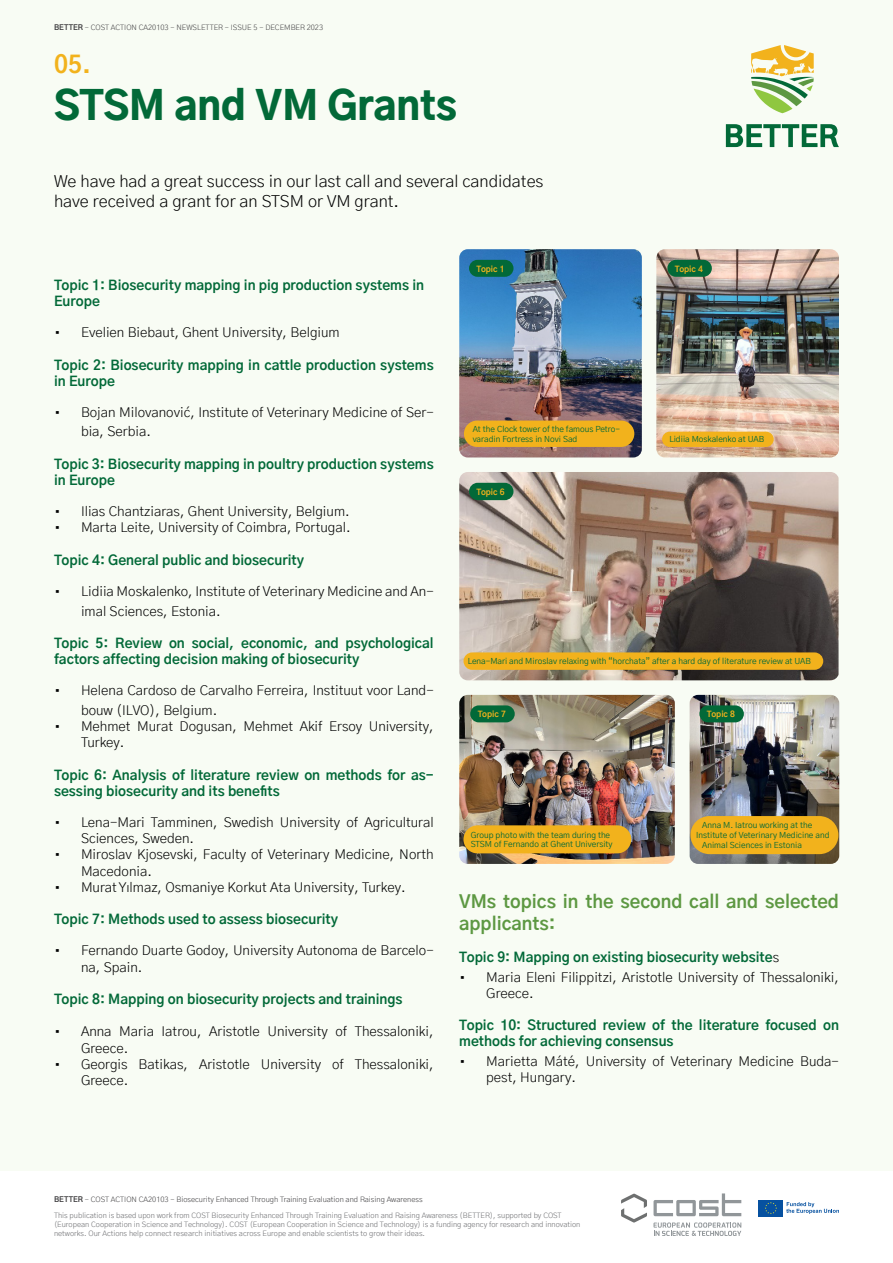
<style>
.page{position:relative;width:893px;height:1263px;background:#fff}
.page>*{position:absolute;margin:0;border:0;box-sizing:border-box;transform-origin:0 0}
.t1{font:900 39px "Gothic A1";color:#026938}
.t2{font:700 24px "Gothic A1";color:#f2b21c}
.t3{font:700 18px/21.6px "Gothic A1";color:#5d9842}
.t4{font:300 16.5px/19.8px "Gothic A1";color:#000}
.t5{font:300 13.5px/16.2px "Gothic A1";color:#000}
.t6{font:700 13.5px/16.2px "Gothic A1";color:#026938}
.t7{font:8.25px/9.9px "Gothic A1";color:#026938}
.t8{font:700 8.25px "Gothic A1";color:#f2b21c}
.t9{font:300 7.5px/9px "Gothic A1";color:#6d6e71}
.t10{font:300 7.5px "Gothic A1";color:#414042}
.s1{font-weight:700}
.s2{font-weight:300;color:#000}
</style>
<div class="page">
<div style="left:0;top:0;width:893px;height:1170px;background:#f8fcf4"></div>
<svg style="left:653px;top:1222px;width:88px;height:14px"></svg>
<svg style="left:653px;top:1193px;width:88px;height:23px"></svg>
<svg style="left:621px;top:1193px;width:26px;height:29px"></svg>
<div style="left:759px;top:1200px;width:24px;height:16px;background:#0651a0"></div>
<svg style="left:765px;top:1202px;width:12px;height:12px"></svg>
<svg style="left:786px;top:1202px;width:53px;height:12px"></svg>
<svg style="left:726px;top:124px;width:113px;height:23px"></svg>
<svg style="left:751px;top:45px;width:63px;height:68px"></svg>
<img style="left:459px;top:249px;width:183px;height:208px">
<div style="left:464px;top:421px;width:170px;height:26px;background:#f2b21c;border-radius:13px"></div>
<img style="left:459px;top:472px;width:379px;height:208px">
<div style="left:469px;top:260px;width:44px;height:17px;background:#026938;border-radius:8px"></div>
<img style="left:656px;top:249px;width:183px;height:208px">
<div style="left:667px;top:260px;width:45px;height:17px;background:#026938;border-radius:8px"></div>
<img style="left:459px;top:695px;width:216px;height:169px">
<div style="left:463px;top:652px;width:360px;height:18px;background:#f2b21c;border-radius:9px"></div>
<div style="left:470px;top:705px;width:45px;height:17px;background:#026938;border-radius:8px"></div>
<div style="left:469px;top:483px;width:44px;height:17px;background:#026938;border-radius:9px"></div>
<img style="left:690px;top:695px;width:149px;height:169px">
<div style="left:699px;top:705px;width:45px;height:17px;background:#026938;border-radius:8px"></div>
<div style="left:463px;top:825px;width:168px;height:28px;background:#f2b21c;border-radius:14px"></div>
<div style="left:662px;top:432px;width:112px;height:15px;background:#f2b21c;border-radius:8px"></div>
<div style="left:690px;top:816px;width:148px;height:38px;background:#f2b21c;border-radius:19px"></div>
<p class="t10" style="left:54px;top:22px;width:271px"><span class="s1">BETTER</span> - COST ACTION CA20103 - NEWSLETTER - ISSUE 5 - DECEMBER 2023</p>
<h2 class="t2" style="left:54px;top:45px;width:39px">05.</h2>
<h1 class="t1" style="left:54px;top:73px;width:405px">STSM and VM Grants</h1>
<p class="t4" style="left:54px;top:171px;width:491px">We have had a great success in our last call and several candidates have received a grant for an STSM or VM grant.</p>
<p class="t6" style="left:54px;top:276px;width:372px">Topic 1: Biosecurity mapping in pig production systems in<br>Europe</p>
<p class="t5" style="left:54px;top:324px;width:287px">• Evelien Biebaut, Ghent University, Belgium</p>
<p class="t6" style="left:54px;top:356px;width:381px">Topic 2: Biosecurity mapping in cattle production systems in Europe</p>
<p class="t5" style="left:81px;top:402px;width:354px;line-height:19.5px;text-indent:-27px">• Bojan Milovanović, Institute of Veterinary Medicine of Ser&shy;bia, Serbia.</p>
<p class="t6" style="left:54px;top:455px;width:381px">Topic 3: Biosecurity mapping in poultry production systems in Europe</p>
<p class="t5" style="left:54px;top:503px;width:297px">• Ilias Chantziaras, Ghent University, Belgium.</p>
<p class="t5" style="left:54px;top:519px;width:298px">• Marta Leite, University of Coimbra, Portugal.</p>
<p class="t6" style="left:54px;top:551px;width:252px">Topic 4: General public and biosecurity</p>
<p class="t5" style="left:81px;top:581px;width:354px;line-height:19.5px;text-indent:-27px">• Lidiia Moskalenko, Institute of Veterinary Medicine and An&shy;imal Sciences, Estonia.</p>
<p class="t6" style="left:54px;top:634px;width:381px">Topic 5: Review on social, economic, and psychological factors affecting decision making of biosecurity</p>
<p class="t5" style="left:81px;top:680px;width:354px;line-height:19.5px;text-indent:-27px">• Helena Cardoso de Carvalho Ferreira, Instituut voor Land&shy;bouw (ILVO), Belgium.</p>
<p class="t5" style="left:81px;top:718px;width:354px;text-indent:-27px">• Mehmet Murat Dogusan, Mehmet Akif Ersoy University,<br>Turkey.</p>
<p class="t6" style="left:54px;top:766px;width:381px">Topic 6: Analysis of literature review on methods for as&shy;sessing biosecurity and its benefits</p>
<p class="t5" style="left:81px;top:814px;width:354px;text-indent:-27px">• Lena-Mari Tamminen, Swedish University of Agricultural<br>Sciences, Sweden.</p>
<p class="t5" style="left:81px;top:846px;width:354px;text-indent:-27px">• Miroslav Kjosevski, Faculty of Veterinary Medicine, North<br>Macedonia.</p>
<p class="t5" style="left:54px;top:878px;width:353px">• Murat Yılmaz, Osmaniye Korkut Ata University, Turkey.</p>
<p class="t6" style="left:54px;top:911px;width:286px">Topic 7: Methods used to assess biosecurity</p>
<p class="t5" style="left:81px;top:942px;width:354px;text-indent:-27px">• Fernando Duarte Godoy, University Autonoma de Barcelo&shy;na, Spain.</p>
<p class="t6" style="left:54px;top:990px;width:350px">Topic 8: Mapping on biosecurity projects and trainings</p>
<p class="t5" style="left:81px;top:1023px;width:354px;text-indent:-27px">• Anna Maria Iatrou, Aristotle University of Thessaloniki,<br>Greece.</p>
<p class="t5" style="left:81px;top:1055px;width:354px;text-indent:-27px">• Georgis Batikas, Aristotle University of Thessaloniki,<br>Greece.</p>
<p class="t8" style="left:476px;top:262px;width:30px">Topic 1</p>
<p class="t8" style="left:675px;top:262px;width:30px">Topic 4</p>
<p class="t7" style="left:473px;top:424px;width:149px">At the Clock tower of the famous Petro&shy;varadin Fortress in Novi Sad</p>
<p class="t8" style="left:476px;top:485px;width:30px">Topic 6</p>
<p class="t7" style="left:669px;top:434px;width:96px">Lidiia Moskalenko at UAB</p>
<p class="t7" style="left:468px;top:656px;width:345px">Lena-Mari and Miroslav relaxing with “horchata” after a hard day of literature review at UAB</p>
<p class="t8" style="left:478px;top:708px;width:30px">Topic 7</p>
<p class="t7" style="left:471px;top:829px;width:143px">Group photo with the team during the<br>STSM of Fernando at Ghent University</p>
<p class="t8" style="left:707px;top:708px;width:30px">Topic 8</p>
<p class="t7" style="left:702px;top:820px;width:112px">Anna M. Iatrou working at the</p>
<p class="t7" style="left:696px;top:830px;width:135px">Institute of Veterinary Medicine and</p>
<p class="t7" style="left:702px;top:840px;width:101px">Animal Sciences in Estonia</p>
<h3 class="t3" style="left:459px;top:890px;width:381px">VMs topics in the second call and selected applicants:</h3>
<p class="t6" style="left:459px;top:948px;width:321px">Topic 9: Mapping on existing biosecurity website<span class="s2">s</span></p>
<p class="t5" style="left:486px;top:968px;width:354px;text-indent:-27px">• Maria Eleni Filippitzi, Aristotle University of Thessaloniki,<br>Greece.</p>
<p class="t6" style="left:459px;top:1016px;width:381px">Topic 10: Structured review of the literature focused on methods for achieving consensus</p>
<p class="t5" style="left:486px;top:1052px;width:354px;text-indent:-27px">• Marietta Máté, University of Veterinary Medicine Buda&shy;pest, Hungary.</p>
<p class="t10" style="left:54px;top:1194px;width:370px"><span class="s1">BETTER</span> - COST ACTION CA20103 - Biosecurity Enhanced Through Training Evaluation and Raising Awareness</p>
<p class="t9" style="left:54px;top:1210px;width:528px">This publication is based upon work from COST Biosecurity Enhanced Through Training Evaluation and Raising Awareness (BETTER), supported by COST (European Cooperation in Science and Technology). COST (European Cooperation in Science and Technology) is a funding agency for research and innovation networks. Our Actions help connect research initiatives across Europe and enable scientists to grow their ideas.</p>
</div>
